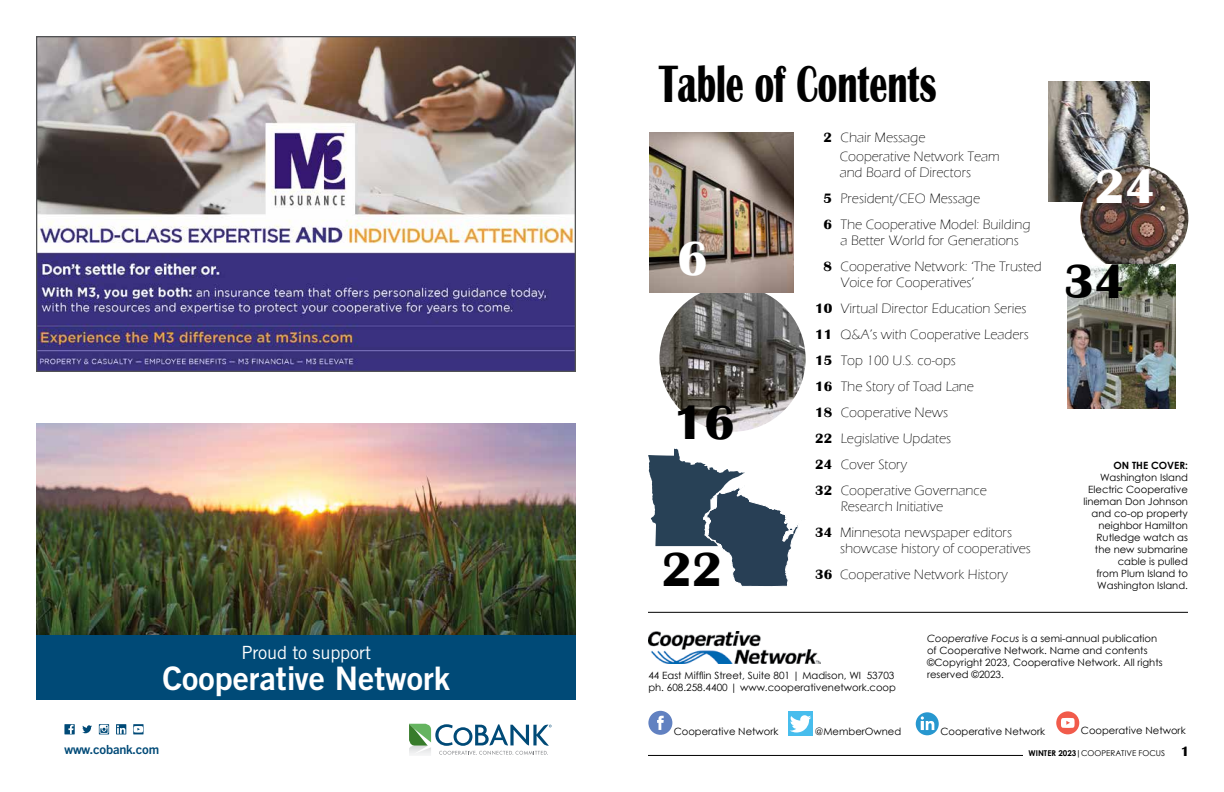
<style>
.page{position:relative;width:1224px;height:792px;background:#fff}
.page>*{position:absolute;margin:0;border:0;box-sizing:border-box;transform-origin:0 0}
.t1{font:700 54px "Britannic";color:#000;scale:.67 1}
.t2{font:700 50px "Britannic";color:#000}
.t3{font:700 50px "Britannic";color:#fff}
.t4{font:32.4px "Trade Gothic LT Std Bd 2";color:#fff}
.t5{font:18.2px "Trade Gothic LT Std";letter-spacing:-.01em;color:#fff}
.t6{font:300 14px/26px "Eras ITC";color:#000}
.t7{font:700 14px "Britannic";color:#000}
.t8{font:700 12.6px "Trade Gothic Next LT Pro";letter-spacing:-.015em;color:#004a77}
.t9{font:10px/12px "Century Gothic";color:#000;text-align:right}
.t10{font:700 10px "Century Gothic";color:#000}
.t11{font:8px "Century Gothic";color:#000}
.s1{font-family:"Britannic";font-weight:700}
.s2{font-style:italic}
.s3{font-weight:700}
</style>
<div class="page">
<hr style="left:648px;top:755px;width:375px;height:1px;background:#000">
<img style="left:1048px;top:82px;width:101px;height:119px">
<img style="left:1080px;top:165px;width:108px;height:107px;border-radius:54px">
<img style="left:36px;top:423px;width:540px;height:213px">
<svg style="left:409px;top:724px;width:143px;height:31px"></svg>
<svg style="left:64px;top:724px;width:11px;height:10px"></svg>
<svg style="left:82px;top:725px;width:10px;height:8px"></svg>
<svg style="left:116px;top:724px;width:10px;height:10px"></svg>
<svg style="left:133px;top:724px;width:11px;height:10px"></svg>
<svg style="left:99px;top:724px;width:10px;height:10px"></svg>
<div style="left:36px;top:636px;width:540px;height:64px;background:#004a77"></div>
<img style="left:38px;top:38px;width:536px;height:332px">
<img style="left:659px;top:286px;width:147px;height:146px;border-radius:73px">
<img style="left:649px;top:132px;width:144px;height:160px">
<img style="left:648px;top:632px;width:173px;height:31px">
<div style="left:648px;top:711px;width:24px;height:24px;background:#6181c1;border-radius:50%"></div>
<svg style="left:657px;top:716px;width:7px;height:14px"></svg>
<svg style="left:788px;top:712px;width:24px;height:24px"></svg>
<svg style="left:916px;top:712px;width:23px;height:23px"></svg>
<svg style="left:921px;top:716px;width:13px;height:14px"></svg>
<hr style="left:648px;top:612px;width:540px;height:1px;background:#000">
<div style="left:1056px;top:711px;width:23px;height:23px;background:#f15b4b;border-radius:50%"></div>
<svg style="left:1061px;top:718px;width:14px;height:10px"></svg>
<svg style="left:648px;top:448px;width:150px;height:139px"></svg>
<img style="left:1067px;top:265px;width:108px;height:144px">
<h3 class="t5" style="left:241px;top:642px;width:131px">Proud to support</h3>
<h3 class="t4" style="left:162px;top:658px;width:289px">Cooperative Network</h3>
<p class="t8" style="left:64px;top:740px;width:96px">www.cobank.com</p>
<h1 class="t1" style="left:659px;top:54px;width:416px">Table of Contents</h1>
<p class="t6" style="left:840px;top:128px;width:162px;line-height:19px;text-indent:-16px"><span class="s1">2</span> Chair Message<br>Cooperative Network Team</p>
<p class="t6" style="left:824px;top:159px;width:208px;text-indent:16px">and Board of Directors<br><span class="s1">5</span> President/CEO Message<br><span class="s1">6</span> The Cooperative Model: Building</p>
<p class="t6" style="left:824px;top:227px;width:220px;text-align:center">a Better World for Generations<br><span class="s1">8</span> Cooperative Network: ‘The Trusted</p>
<p class="t6" style="left:815px;top:269px;width:215px;text-indent:25px">Voice for Cooperatives’<br><span class="s1">10</span> Virtual Director Education Series<br><span class="s1">11</span> Q&amp;A’s with Cooperative Leaders<br><span class="s1">15</span> Top 100 U.S. co-ops<br><span class="s1">16</span> The Story of Toad Lane<br><span class="s1">18</span> Cooperative News<br><span class="s1">22</span> Legislative Updates<br><span class="s1">24</span> Cover Story<br><span class="s1">32</span> Cooperative Governance</p>
<p class="t6" style="left:815px;top:493px;width:198px;text-indent:26px">Research Initiative<br><span class="s1">34</span> Minnesota newspaper editors</p>
<p class="t6" style="left:815px;top:535px;width:217px;text-indent:25px">showcase history of cooperatives<br><span class="s1">36</span> Cooperative Network History</p>
<h2 class="t3" style="left:677px;top:230px;width:32px">6</h2>
<h2 class="t2" style="left:674px;top:394px;width:63px">16</h2>
<h2 class="t2" style="left:661px;top:541px;width:62px">22</h2>
<h2 class="t3" style="left:1095px;top:158px;width:62px">24</h2>
<h2 class="t2" style="left:1064px;top:253px;width:63px">34</h2>
<p class="t10" style="left:1113px;top:457px;width:76px">ON THE COVER:</p>
<p class="t9" style="left:1083px;top:471px;width:106px">Washington Island<br>Electric Cooperative lineman Don Johnson and co-op property neighbor Hamilton<br>Rutledge watch as the new submarine cable is pulled<br>from Plum Island to<br>Washington Island.</p>
<p class="t9" style="left:927px;top:633px;width:237px;text-align:left"><span class="s2">Cooperative Focus</span> is a semi-annual publication of Cooperative Network. Name and contents ©Copyright 2023, Cooperative Network. All rights</p>
<p class="t9" style="left:648px;top:669px;width:248px">44 East Mifflin Street, Suite 801 | Madison, WI 53703</p>
<p class="t9" style="left:927px;top:669px;width:78px">reserved ©2023.</p>
<p class="t9" style="left:648px;top:681px;width:249px">ph. 608.258.4400 | www.cooperativenetwork.coop</p>
<p class="t9" style="left:674px;top:725px;width:106px">Cooperative Network</p>
<p class="t9" style="left:815px;top:725px;width:88px">@MemberOwned</p>
<p class="t9" style="left:940px;top:725px;width:106px">Cooperative Network</p>
<p class="t9" style="left:1081px;top:724px;width:106px">Cooperative Network</p>
<p class="t11" style="left:1029px;top:748px;width:138px"><span class="s3">WINTER 2023|</span>COOPERATIVE FOCUS</p>
<p class="t7" style="left:1181px;top:744px;width:10px">1</p>
</div>
